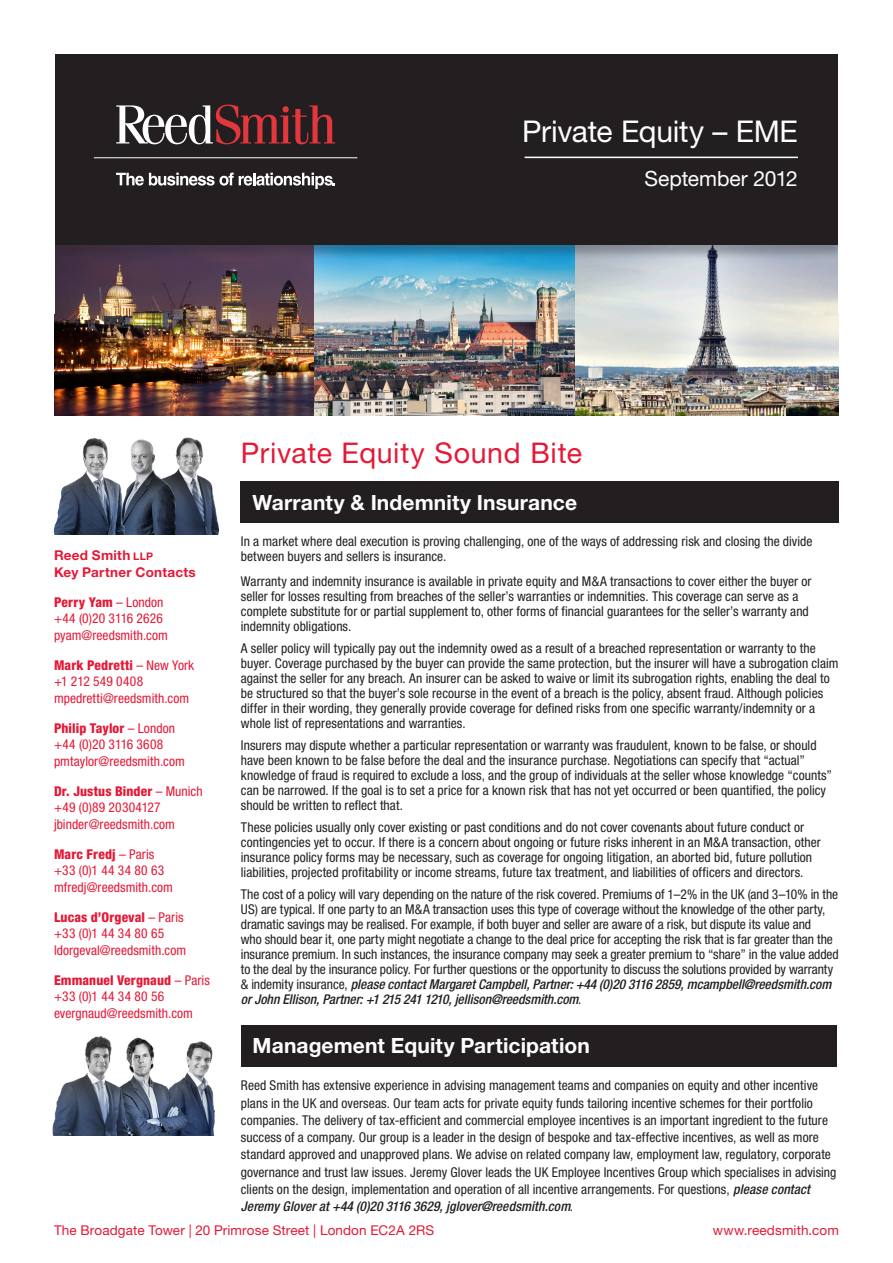
<style>
.page{position:relative;width:893px;height:1263px;background:#fff}
.page>*{position:absolute;margin:0;border:0;box-sizing:border-box;transform-origin:0 0}
.t1{font:30px "Helvetica Neue LT Std";letter-spacing:-.01em;color:#fff}
.t2{font:28.5px "Helvetica Neue LT Std";letter-spacing:.025em;color:#e51836}
.body{font:700 21px "Helvetica Neue LT Std";letter-spacing:.005em;color:#fff}
.t3{font:21px "Helvetica Neue LT Std";letter-spacing:-.005em;color:#fff}
.body-2{font:condensed 13.5px/15px "Helvetica Neue LT Std";letter-spacing:.005em;color:#231f20}
.sidebar_copy{font:condensed 13.5px/16.5px "Helvetica Neue LT Std";letter-spacing:.005em;color:#e51836}
.sidebar_copy-2{font:13.5px "Helvetica Neue LT Std";letter-spacing:.01em;color:#e51836}
.sidebar_copy-3{font:700 13.5px/16.5px "Helvetica Neue LT Std";letter-spacing:.02em;color:#e51836}
.s1{font-size:10.5px}
.s2{font-weight:800}
.s3{font-weight:500;font-style:italic}
</style>
<div class="page">
<div style="left:241px;top:1025px;width:596px;height:41px;background:#231f20"></div>
<div style="left:241px;top:481px;width:598px;height:41px;background:#231f20"></div>
<img style="left:54px;top:260px;width:261px;height:155px">
<img style="left:315px;top:260px;width:260px;height:155px">
<img style="left:575px;top:260px;width:264px;height:155px">
<div style="left:46px;top:54px;width:800px;height:206px;background:#231f20;opacity:.3"></div>
<div style="left:54px;top:54px;width:785px;height:191px;background:#231f20"></div>
<hr style="left:94px;top:157px;width:263px;height:1px;background:#fff">
<svg style="left:116px;top:173px;width:219px;height:16px"></svg>
<svg style="left:116px;top:105px;width:219px;height:39px"></svg>
<hr style="left:525px;top:157px;width:273px;height:1px;background:#fff">
<div style="left:27px;top:35px;width:27px;height:279px;background:#fff"></div>
<div style="left:839px;top:35px;width:27px;height:279px;background:#fff"></div>
<img style="left:188px;top:437px;width:32px;height:97px">
<img style="left:137px;top:437px;width:51px;height:97px">
<img style="left:53px;top:438px;width:84px;height:96px">
<img style="left:193px;top:1041px;width:22px;height:94px">
<img style="left:139px;top:1038px;width:54px;height:97px">
<img style="left:52px;top:1036px;width:87px;height:99px">
<p class="t1" style="left:522px;top:114px;width:277px">Private Equity – EME</p>
<p class="t3" style="left:645px;top:166px;width:155px">September 2012</p>
<p class="sidebar_copy-3" style="left:54px;top:547px;width:143px">Reed Smith <span class="s1">LLP<br></span>Key Partner Contacts</p>
<p class="sidebar_copy" style="left:54px;top:593px;width:115px"><span class="s2">Perry Yam</span> – London +44 (0)20 3116 2626 pyam@reedsmith.com</p>
<p class="sidebar_copy" style="left:54px;top:656px;width:142px"><span class="s2">Mark Pedretti</span> – New York +1 212 549 0408 mpedretti@reedsmith.com</p>
<p class="sidebar_copy" style="left:54px;top:719px;width:132px"><span class="s2">Philip Taylor</span> – London +44 (0)20 3116 3608 pmtaylor@reedsmith.com</p>
<p class="sidebar_copy" style="left:54px;top:782px;width:150px"><span class="s2">Dr. Justus Binder</span> – Munich +49 (0)89 20304127 jbinder@reedsmith.com</p>
<p class="sidebar_copy" style="left:54px;top:845px;width:121px"><span class="s2">Marc Fredj</span> – Paris +33 (0)1 44 34 80 63 mfredj@reedsmith.com</p>
<p class="sidebar_copy" style="left:54px;top:908px;width:134px"><span class="s2">Lucas d’Orgeval</span> – Paris +33 (0)1 44 34 80 65 ldorgeval@reedsmith.com</p>
<p class="sidebar_copy" style="left:54px;top:971px;width:157px"><span class="s2">Emmanuel Vergnaud</span> – Paris +33 (0)1 44 34 80 56 evergnaud@reedsmith.com</p>
<p class="t2" style="left:241px;top:436px;width:343px">Private Equity Sound Bite</p>
<p class="body" style="left:253px;top:490px;width:326px">Warranty &amp; Indemnity Insurance</p>
<p class="body-2" style="left:241px;top:533px;width:573px">In a market where deal execution is proving challenging, one of the ways of addressing risk and closing the divide between buyers and sellers is insurance.</p>
<p class="body-2" style="left:241px;top:574px;width:572px">Warranty and indemnity insurance is available in private equity and M&amp;A transactions to cover either the buyer or seller for losses resulting from breaches of the seller’s warranties or indemnities. This coverage can serve as a complete substitute for or partial supplement to, other forms of financial guarantees for the seller’s warranty and indemnity obligations.</p>
<p class="body-2" style="left:241px;top:641px;width:599px">A seller policy will typically pay out the indemnity owed as a result of a breached representation or warranty to the buyer. Coverage purchased by the buyer can provide the same protection, but the insurer will have a subrogation claim against the seller for any breach. An insurer can be asked to waive or limit its subrogation rights, enabling the deal to be structured so that the buyer’s sole recourse in the event of a breach is the policy, absent fraud. Although policies differ in their wording, they generally provide coverage for defined risks from one specific warranty/indemnity or a whole list of representations and warranties.</p>
<p class="body-2" style="left:241px;top:738px;width:593px">Insurers may dispute whether a particular representation or warranty was fraudulent, known to be false, or should have been known to be false before the deal and the insurance purchase. Negotiations can specify that “actual” knowledge of fraud is required to exclude a loss, and the group of individuals at the seller whose knowledge “counts” can be narrowed. If the goal is to set a price for a known risk that has not yet occurred or been quantified, the policy should be written to reflect that.</p>
<p class="body-2" style="left:241px;top:819px;width:581px">These policies usually only cover existing or past conditions and do not cover covenants about future conduct or contingencies yet to occur. If there is a concern about ongoing or future risks inherent in an M&amp;A transaction, other insurance policy forms may be necessary, such as coverage for ongoing litigation, an aborted bid, future pollution liabilities, projected profitability or income streams, future tax treatment, and liabilities of officers and directors.</p>
<p class="body-2" style="left:241px;top:886px;width:599px">The cost of a policy will vary depending on the nature of the risk covered. Premiums of 1–2% in the UK (and 3–10% in the US) are typical. If one party to an M&amp;A transaction uses this type of coverage without the knowledge of the other party, dramatic savings may be realised. For example, if both buyer and seller are aware of a risk, but dispute its value and<br>who should bear it, one party might negotiate a change to the deal price for accepting the risk that is far greater than the insurance premium. In such instances, the insurance company may seek a greater premium to “share” in the value added to the deal by the insurance policy. For further questions or the opportunity to discuss the solutions provided by warranty &amp; indemity insurance, <span class="s3">please contact Margaret Campbell, Partner: +44 (0)20 3116 2859, mcampbell@reedsmith.com or John Ellison, Partner: +1 215 241 1210, jellison@reedsmith.com</span>.</p>
<p class="body" style="left:253px;top:1032px;width:339px">Management Equity Participation</p>
<p class="body-2" style="left:241px;top:1077px;width:597px;line-height:17.2px">Reed Smith has extensive experience in advising management teams and companies on equity and other incentive plans in the UK and overseas. Our team acts for private equity funds tailoring incentive schemes for their portfolio companies. The delivery of tax-efficient and commercial employee incentives is an important ingredient to the future success of a company. Our group is a leader in the design of bespoke and tax-effective incentives, as well as more standard approved and unapproved plans. We advise on related company law, employment law, regulatory, corporate governance and trust law issues. Jeremy Glover leads the UK Employee Incentives Group which specialises in advising clients on the design, implementation and operation of all incentive arrangements. For questions, <span class="s3">please contact Jeremy Glover at +44 (0)20 3116 3629, jglover@reedsmith.com</span>.</p>
<p class="sidebar_copy-2" style="left:54px;top:1222px;width:382px">The Broadgate Tower | 20 Primrose Street | London EC2A 2RS</p>
<p class="sidebar_copy-2" style="left:713px;top:1222px;width:128px">www.reedsmith.com</p>
</div>
